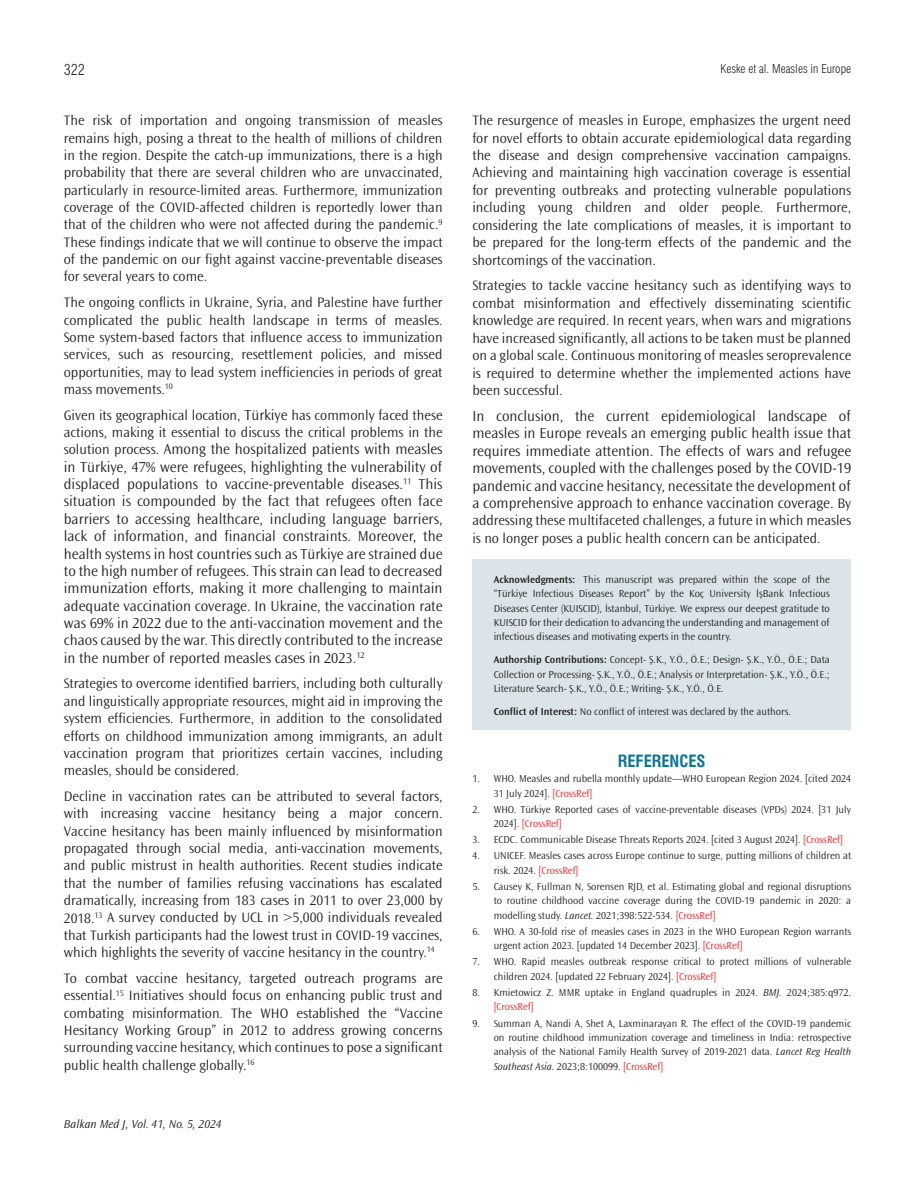
<style>
.page{position:relative;width:915px;height:1191px;background:#fff}
.page>*{position:absolute;margin:0;border:0;box-sizing:border-box;transform-origin:0 0}
.t1{font:16.5px "Swiss Condensed Bold Tr";color:#0c7695}
.t2{font:300 15px/17.4px "Ocean Sans Std";color:#231f20;text-align:justify}
.t3{font:15px "Swiss Condensed Light Tr";color:#231f20}
.t4{font:300 14.25px/17.4px "Ocean Sans Std";color:#231f20;text-align:justify}
.t5{font:italic 300 12px "Ocean Sans Std";color:#231f20}
.t6{font:12px "Swiss Condensed Light Tr";color:#231f20}
.t7{font:300 10.5px/14.4px "Ocean Sans Std";color:#231f20}
.s1{font-size:15px}
.s2{font-size:14.25px}
.s3{font-weight:600}
.s4{color:#1c1d1d}
.s5{color:#ee1f23}
.s6{font-style:italic}
</style>
<div class="page">
<div style="left:472px;top:559px;width:378px;height:170px;background:#dae4e9"></div>
<p class="t3" style="left:64px;top:61px;width:23px">322</p>
<p class="t6" style="left:720px;top:61px;width:132px">Keske et al. Measles in Europe</p>
<p class="t4" style="left:64px;top:112px;width:380px">The risk of importation and ongoing transmission of measles remains high, posing a threat to the health of millions of children in the region. Despite the catch-up immunizations, there is a high probability that there are several children who are unvaccinated, particularly in resource-limited areas. Furthermore, immunization coverage of the COVID-affected children is reportedly lower than that of the children who were not affected during the pandemic.<sup>9<br></sup>These findings indicate that we will continue to observe the impact of the pandemic on our fight against vaccine-preventable diseases for several years to come.</p>
<p class="t4" style="left:64px;top:294px;width:380px">The ongoing conflicts in Ukraine, Syria, and Palestine have further complicated the public health landscape in terms of measles.<br>Some system-based factors that influence access to immunization services, such as resourcing, resettlement policies, and missed opportunities, may to lead system inefficiencies in periods of great mass movements.<sup>10</sup></p>
<p class="t4" style="left:64px;top:406px;width:380px">Given its geographical location, <span class="s1">Türkiye</span> has commonly faced these actions, making it essential to discuss the critical problems in the</p>
<p class="t2" style="left:64px;top:441px;width:380px"><span class="s2">solution process.</span> Among the hospitalized patients with measles in Türkiye, 47% were refugees, highlighting the vulnerability of displaced populations to vaccine-preventable diseases.<sup>11</sup> This situation is compounded by the fact that refugees often face barriers to accessing healthcare, including language barriers, lack of information, and financial constraints. Moreover, the health systems in host countries such as Türkiye are strained due to the high number of refugees. This strain can lead to decreased immunization efforts, making it more challenging to maintain adequate vaccination coverage. In Ukraine, the vaccination rate was 69% in 2022 due to the anti-vaccination movement and the chaos caused by the war. This directly contributed to the increase in the number of reported measles cases in 2023.<sup>12</sup></p>
<p class="t4" style="left:64px;top:675px;width:380px">Strategies to overcome identified barriers, including both culturally and linguistically appropriate resources, might aid in improving the system efficiencies. Furthermore, in addition to the consolidated efforts on childhood immunization among immigrants, an adult vaccination program that prioritizes certain vaccines, including measles, should be considered.</p>
<p class="t4" style="left:64px;top:788px;width:380px">Decline in vaccination rates can be attributed to several factors, with increasing vaccine hesitancy being a major concern.<br>Vaccine hesitancy has been mainly influenced by misinformation propagated through social media, anti-vaccination movements, and public mistrust in health authorities. Recent studies indicate that the number of families refusing vaccinations has escalated dramatically, increasing from 183 cases in 2011 to over 23,000 by 2018.<sup>13</sup> A survey conducted by UCL in &gt;5,000 individuals revealed that Turkish participants had the lowest trust in COVID-19 vaccines, which highlights the severity of vaccine hesitancy in the country.<sup>14</sup></p>
<p class="t4" style="left:64px;top:969px;width:380px">To combat vaccine hesitancy, targeted outreach programs are essential.<sup>15</sup> Initiatives should focus on enhancing public trust and combating misinformation. The WHO established the “Vaccine Hesitancy Working Group” in 2012 to address growing concerns surrounding vaccine hesitancy, which continues to pose a significant public health challenge globally.<sup>16</sup></p>
<p class="t5" style="left:64px;top:1117px;width:159px">Balkan Med J, Vol. 41, No. 5, 2024</p>
<p class="t4" style="left:472px;top:112px;width:380px">The resurgence of measles in Europe, emphasizes the urgent need for novel efforts to obtain accurate epidemiological data regarding the disease and design comprehensive vaccination campaigns.<br>Achieving and maintaining high vaccination coverage is essential for preventing outbreaks and protecting vulnerable populations including young children and older people. Furthermore, considering the late complications of measles, it is important to be prepared for the long-term effects of the pandemic and the shortcomings of the vaccination.</p>
<p class="t4" style="left:472px;top:277px;width:380px">Strategies to tackle vaccine hesitancy such as identifying ways to combat misinformation and effectively disseminating scientific knowledge are required. In recent years, when wars and migrations have increased significantly, all actions to be taken must be planned on a global scale. Continuous monitoring of measles seroprevalence is required to determine whether the implemented actions have been successful.</p>
<p class="t2" style="left:472px;top:407px;width:380px">In conclusion, the current epidemiological landscape of measles in Europe reveals an emerging public health issue that requires immediate attention. The effects of wars and refugee movements, coupled with the challenges posed by the COVID-19 pandemic and vaccine hesitancy, necessitate the development of a comprehensive approach to enhance vaccination coverage. <span class="s2">By</span></p>
<p class="t4" style="left:472px;top:512px;width:380px">addressing these multifaceted challenges, a future in which measles is no longer poses a public health concern can be anticipated.</p>
<p class="t7" style="left:493px;top:572px;width:337px;text-align:justify"><span class="s3">Acknowledgments:</span> This manuscript was prepared within the scope of the “Türkiye Infectious Diseases Report” by the Koç University İşBank Infectious Diseases Center (KUISCID), İstanbul, Türkiye. <span class="s4">We express our deepest gratitude to KUISCID for their dedication to advancing the understanding and management of infectious diseases and motivating experts in the country.</span></p>
<p class="t7" style="left:493px;top:653px;width:337px;text-align:justify"><span class="s3">Authorship Contributions:</span> Concept- Ş.K., Y.Ö., Ö.E.; Design- Ş.K., Y.Ö., Ö.E.; Data Collection or Processing- Ş.K., Y.Ö., Ö.E.; Analysis or Interpretation- Ş.K., Y.Ö., Ö.E.; Literature Search- Ş.K., Y.Ö., Ö.E.; Writing- Ş.K., Y.Ö., Ö.E.</p>
<p class="t7" style="left:493px;top:704px;width:298px"><span class="s3">Conflict of Interest:</span> No conflict of interest was declared by the authors.</p>
<p class="t1" style="left:617px;top:751px;width:89px">REFERENCES</p>
<p class="t7" style="left:493px;top:771px;width:359px;text-indent:-21px">1. WHO. Measles and rubella monthly update—WHO European Region 2024. [cited 2024<br>31 July 2024]. <span class="s5">[CrossRef]</span></p>
<p class="t7" style="left:493px;top:802px;width:359px;text-indent:-21px">2. WHO. Türkiye Reported cases of vaccine-preventable diseases (VPDs) 2024. [31 July<br>2024]. <span class="s5">[CrossRef]</span></p>
<p class="t7" style="left:472px;top:832px;width:372px">3. ECDC. Communicable Disease Threats Reports 2024. [cited 3 August 2024]. <span class="s5">[CrossRef]</span></p>
<p class="t7" style="left:493px;top:849px;width:359px;text-indent:-21px">4. UNICEF. Measles cases across Europe continue to surge, putting millions of children at risk. 2024. <span class="s5">[CrossRef]</span></p>
<p class="t7" style="left:493px;top:879px;width:359px;text-align:justify;text-indent:-21px">5. Causey K, Fullman N, Sorensen RJD, et al. Estimating global and regional disruptions to routine childhood vaccine coverage during the COVID-19 pandemic in 2020: a modelling study. <span class="s6">Lancet.</span> 2021;398:522-534. <span class="s5">[CrossRef]</span></p>
<p class="t7" style="left:493px;top:924px;width:359px;text-indent:-21px">6. WHO. A 30-fold rise of measles cases in 2023 in the WHO European Region warrants urgent action 2023. [updated 14 December 2023]. <span class="s5">[CrossRef]</span></p>
<p class="t7" style="left:493px;top:955px;width:359px;text-indent:-21px">7. WHO. Rapid measles outbreak response critical to protect millions of vulnerable children 2024. [updated 22 February 2024]. <span class="s5">[CrossRef]</span></p>
<p class="t7" style="left:493px;top:985px;width:359px;text-indent:-21px">8. Kmietowicz Z. MMR uptake in England quadruples in 2024. <span class="s6">BMJ.</span> 2024;385:q972. <span class="s5">[CrossRef]</span></p>
<p class="t7" style="left:493px;top:1016px;width:359px;text-align:justify;text-indent:-21px">9. Summan A, Nandi A, Shet A, Laxminarayan R. The effect of the COVID-19 pandemic on routine childhood immunization coverage and timeliness in India: retrospective analysis of the National Family Health Survey of 2019-2021 data. <span class="s6">Lancet Reg Health Southeast Asia.</span> 2023;8:100099. <span class="s5">[CrossRef]</span></p>
</div>
